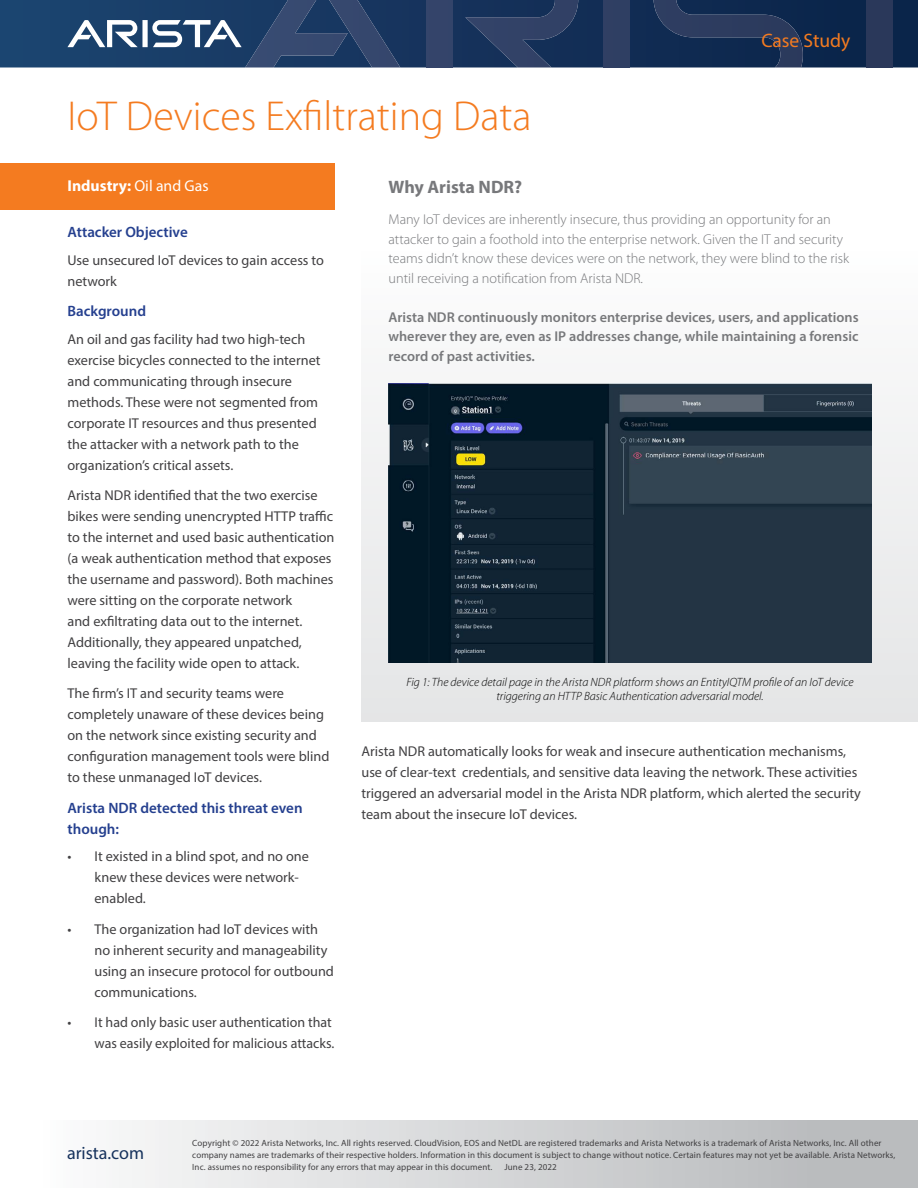
<style>
.page{position:relative;width:918px;height:1188px;background:#fff}
.page>*{position:absolute;margin:0;border:0;box-sizing:border-box;transform-origin:0 0}
.t1{font:300 42px "Myriad Pro";color:#f47b20}
.t2{font:19.5px "Myriad Pro";color:#f47b20}
.t3{font:700 18px "Myriad Pro";color:#77787b}
.t4{font:18px "Myriad Pro";color:#16325c}
.t5{font:700 15.75px "Myriad Pro";color:#fff}
.t6{font:600 15px/21px "Myriad Pro";color:#25408f}
.t7{font:14.25px/21px "Myriad Pro";color:#414042}
.t8{font:300 14.25px/19.5px "Myriad Pro";color:#77787b}
.t9{font:600 14.25px/19.5px "Myriad Pro";color:#77787b;text-align:justify}
.t10{font:italic 300 12px/13.5px "Myriad Pro";color:#000;text-align:center}
.t11{font:9px/12px "Myriad Pro";letter-spacing:.01em;color:#414042}
.s1{font-weight:400}
</style>
<div class="page">
<svg style="left:0;top:0;width:918px;height:68px;background:#14335a"></svg>
<div style="left:426px;top:0;width:26px;height:68px;background:#34446a"></div>
<svg style="left:465px;top:0;width:113px;height:68px;background:#233a60"></svg>
<svg style="left:67px;top:0;width:333px;height:68px;background:#345076"></svg>
<div style="left:604px;top:0;width:26px;height:68px;background:#2f3f63"></div>
<svg style="left:654px;top:0;width:149px;height:68px;background:#1c3257"></svg>
<div style="left:867px;top:0;width:26px;height:68px;background:#2a385a"></div>
<div style="left:0;top:1120px;width:918px;height:68px;background:linear-gradient(to right,#fff,#b3b5b7)"></div>
<div style="left:362px;top:203px;width:556px;height:518px;background:linear-gradient(to bottom,#fff,#e4e5e6)"></div>
<div style="left:0;top:163px;width:334px;height:47px;background:#f47b20"></div>
<img style="left:388px;top:383px;width:484px;height:280px">
<h1 class="t1" style="left:68px;top:93px;width:466px">IoT Devices Exfiltrating Data</h1>
<h2 class="t2" style="left:761px;top:29px;width:91px">Case Study</h2>
<p class="t5" style="left:68px;top:176px;width:143px">Industry: <span class="s1">Oil and Gas</span></p>
<p class="t3" style="left:388px;top:175px;width:135px">Why Arista NDR?</p>
<p class="t8" style="left:388px;top:210px;width:462px">Many IoT devices are inherently insecure, thus providing an opportunity for an attacker to gain a foothold into the enterprise network. Given the IT and security teams didn’t know these devices were on the network, they were blind to the risk until receiving a notification from Arista NDR.</p>
<p class="t9" style="left:388px;top:307px;width:472px">Arista NDR continuously monitors enterprise devices, users, and applications wherever they are, even as IP addresses change, while maintaining a forensic record of past activities.</p>
<p class="t6" style="left:68px;top:221px;width:122px">Attacker Objective</p>
<p class="t7" style="left:68px;top:249px;width:258px">Use unsecured IoT devices to gain access to network</p>
<p class="t6" style="left:68px;top:300px;width:80px">Background</p>
<p class="t7" style="left:68px;top:328px;width:255px">An oil and gas facility had two high-tech exercise bicycles connected to the internet and communicating through insecure methods. These were not segmented from corporate IT resources and thus presented the attacker with a network path to the organization’s critical assets.</p>
<p class="t7" style="left:68px;top:485px;width:268px">Arista NDR identified that the two exercise bikes were sending unencrypted HTTP traffic to the internet and used basic authentication (a weak authentication method that exposes the username and password). Both machines were sitting on the corporate network<br>and exfiltrating data out to the internet.<br>Additionally, they appeared unpatched, leaving the facility wide open to attack.</p>
<p class="t7" style="left:68px;top:683px;width:263px">The firm’s IT and security teams were completely unaware of these devices being on the network since existing security and configuration management tools were blind to these unmanaged IoT devices.</p>
<p class="t6" style="left:68px;top:797px;width:237px">Arista NDR detected this threat even though:</p>
<p class="t7" style="left:95px;top:846px;width:216px;text-indent:-27px">• It existed in a blind spot, and no one knew these devices were network&shy;enabled.</p>
<p class="t7" style="left:95px;top:918px;width:241px;text-indent:-27px">• The organization had IoT devices with no inherent security and manageability using an insecure protocol for outbound communications.</p>
<p class="t7" style="left:68px;top:1011px;width:268px;text-align:right">• It had only basic user authentication that was easily exploited for malicious attacks.</p>
<p class="t10" style="left:406px;top:676px;width:449px">Fig 1: The device detail page in the Arista NDR platform shows an EntityIQTM profile of an IoT device triggering an HTTP Basic Authentication adversarial model.</p>
<p class="t7" style="left:362px;top:741px;width:501px">Arista NDR automatically looks for weak and insecure authentication mechanisms, use of clear-text credentials, and sensitive data leaving the network. These activities triggered an adversarial model in the Arista NDR platform, which alerted the security team about the insecure IoT devices.</p>
<p class="t4" style="left:67px;top:1142px;width:79px">arista.com</p>
<p class="t11" style="left:192px;top:1137px;width:705px">Copyright © 2022 Arista Networks, Inc. All rights reserved. CloudVision, EOS and NetDL are registered trademarks and Arista Networks is a trademark of Arista Networks, Inc. All other company names are trademarks of their respective holders. Information in this document is subject to change without notice. Certain features may not yet be available. Arista Networks,<br>Inc. assumes no responsibility for any errors that may appear in this document.</p>
<p class="t11" style="left:505px;top:1161px;width:54px">June 23, 2022</p>
</div>
